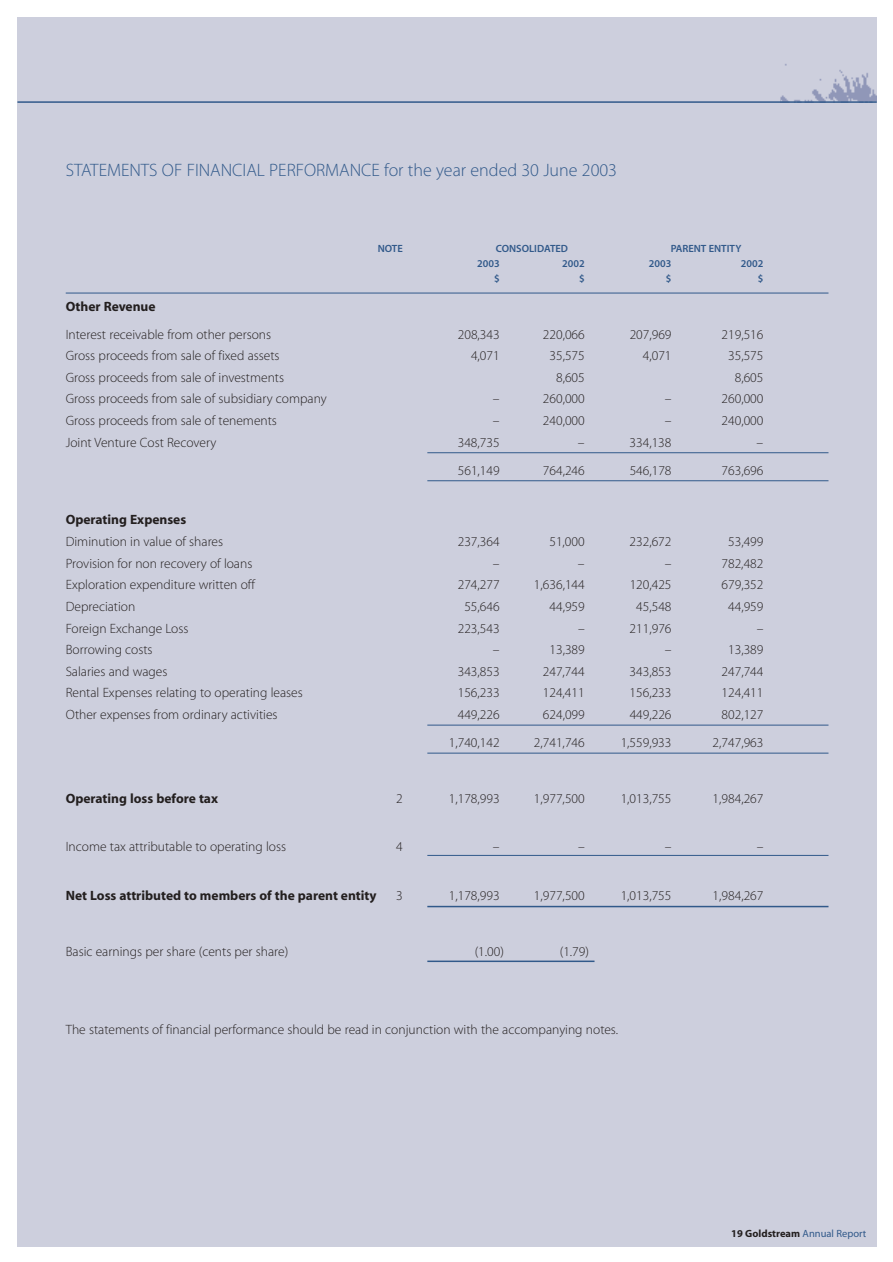
<style>
.page{position:relative;width:893px;height:1262px;background:#fff}
.page>*{position:absolute;margin:0;border:0;box-sizing:border-box;transform-origin:0 0}
.t1{font:18px "Myriad MM 215 600";color:#31598a}
.t2{font:13.5px "Myriad MM 215 600";color:#231f1f}
.t3{font:13.5px "Myriad MM 700 600";color:#231f1f}
.t4{font:10.5px "Myriad MM 565 600";color:#31598a}
.t5{font:10.5px "Myriad MM 700 600";color:#231f1f}
.s1{font-family:"Myriad MM 400 600";color:#31598a}
</style>
<div class="page">
<div style="left:17px;top:17px;width:859px;height:1229px;background:#cdcfdd"></div>
<hr style="left:66px;top:293px;width:762px;height:1px;background:#31598a">
<hr style="left:427px;top:452px;width:401px;height:1px;background:#31598a">
<hr style="left:427px;top:480px;width:401px;height:1px;background:#31598a">
<hr style="left:427px;top:724px;width:401px;height:1px;background:#31598a">
<hr style="left:427px;top:752px;width:401px;height:1px;background:#31598a">
<hr style="left:427px;top:855px;width:401px;height:1px;background:#31598a">
<hr style="left:427px;top:905px;width:401px;height:2px;background:#31598a">
<hr style="left:427px;top:960px;width:167px;height:2px;background:#31598a">
<img style="left:781px;top:64px;width:95px;height:37px">
<hr style="left:17px;top:101px;width:859px;height:2px;background:#31598a">
<h1 class="t1" style="left:66px;top:163px;width:552px">STATEMENTS OF FINANCIAL PERFORMANCE for the year ended 30 June 2003</h1>
<p class="t4" style="left:377px;top:245px;width:27px">NOTE</p>
<p class="t4" style="left:496px;top:245px;width:74px">CONSOLIDATED</p>
<p class="t4" style="left:670px;top:245px;width:72px">PARENT ENTITY</p>
<p class="t4" style="left:477px;top:260px;width:24px">2003</p>
<p class="t4" style="left:562px;top:260px;width:24px">2002</p>
<p class="t4" style="left:649px;top:260px;width:24px">2003</p>
<p class="t4" style="left:741px;top:260px;width:24px">2002</p>
<p class="t4" style="left:494px;top:275px;width:7px">$</p>
<p class="t4" style="left:579px;top:275px;width:7px">$</p>
<p class="t4" style="left:665px;top:275px;width:7px">$</p>
<p class="t4" style="left:757px;top:275px;width:7px">$</p>
<p class="t3" style="left:66px;top:301px;width:91px">Other Revenue</p>
<p class="t2" style="left:66px;top:329px;width:207px">Interest receivable from other persons</p>
<p class="t2" style="left:458px;top:329px;width:43px">208,343</p>
<p class="t2" style="left:543px;top:329px;width:43px">220,066</p>
<p class="t2" style="left:629px;top:329px;width:43px">207,969</p>
<p class="t2" style="left:721px;top:329px;width:43px">219,516</p>
<p class="t2" style="left:66px;top:350px;width:215px">Gross proceeds from sale of fixed assets</p>
<p class="t2" style="left:471px;top:350px;width:30px">4,071</p>
<p class="t2" style="left:549px;top:350px;width:37px">35,575</p>
<p class="t2" style="left:642px;top:350px;width:30px">4,071</p>
<p class="t2" style="left:728px;top:350px;width:37px">35,575</p>
<p class="t2" style="left:66px;top:372px;width:220px">Gross proceeds from sale of investments</p>
<p class="t2" style="left:556px;top:372px;width:30px">8,605</p>
<p class="t2" style="left:734px;top:372px;width:30px">8,605</p>
<p class="t2" style="left:66px;top:394px;width:262px">Gross proceeds from sale of subsidiary company</p>
<p class="t2" style="left:493px;top:394px;width:8px">–</p>
<p class="t2" style="left:543px;top:394px;width:43px">260,000</p>
<p class="t2" style="left:664px;top:394px;width:8px">–</p>
<p class="t2" style="left:721px;top:394px;width:43px">260,000</p>
<p class="t2" style="left:66px;top:415px;width:213px">Gross proceeds from sale of tenements</p>
<p class="t2" style="left:493px;top:415px;width:8px">–</p>
<p class="t2" style="left:543px;top:415px;width:43px">240,000</p>
<p class="t2" style="left:664px;top:415px;width:8px">–</p>
<p class="t2" style="left:721px;top:415px;width:43px">240,000</p>
<p class="t2" style="left:66px;top:437px;width:152px">Joint Venture Cost Recovery</p>
<p class="t2" style="left:458px;top:437px;width:43px">348,735</p>
<p class="t2" style="left:578px;top:437px;width:8px">–</p>
<p class="t2" style="left:629px;top:437px;width:43px">334,138</p>
<p class="t2" style="left:756px;top:437px;width:8px">–</p>
<p class="t2" style="left:458px;top:465px;width:43px">561,149</p>
<p class="t2" style="left:543px;top:465px;width:43px">764,246</p>
<p class="t2" style="left:629px;top:465px;width:43px">546,178</p>
<p class="t2" style="left:721px;top:465px;width:43px">763,696</p>
<p class="t3" style="left:66px;top:515px;width:122px">Operating Expenses</p>
<p class="t2" style="left:66px;top:536px;width:159px">Diminution in value of shares</p>
<p class="t2" style="left:458px;top:536px;width:43px">237,364</p>
<p class="t2" style="left:549px;top:536px;width:37px">51,000</p>
<p class="t2" style="left:629px;top:536px;width:43px">232,672</p>
<p class="t2" style="left:728px;top:536px;width:37px">53,499</p>
<p class="t2" style="left:66px;top:558px;width:188px">Provision for non recovery of loans</p>
<p class="t2" style="left:493px;top:558px;width:8px">–</p>
<p class="t2" style="left:578px;top:558px;width:8px">–</p>
<p class="t2" style="left:664px;top:558px;width:8px">–</p>
<p class="t2" style="left:721px;top:558px;width:43px">782,482</p>
<p class="t2" style="left:66px;top:580px;width:191px">Exploration expenditure written off</p>
<p class="t2" style="left:458px;top:580px;width:43px">274,277</p>
<p class="t2" style="left:534px;top:580px;width:52px">1,636,144</p>
<p class="t2" style="left:629px;top:580px;width:43px">120,425</p>
<p class="t2" style="left:721px;top:580px;width:43px">679,352</p>
<p class="t2" style="left:66px;top:601px;width:71px">Depreciation</p>
<p class="t2" style="left:464px;top:601px;width:37px">55,646</p>
<p class="t2" style="left:549px;top:601px;width:37px">44,959</p>
<p class="t2" style="left:636px;top:601px;width:37px">45,548</p>
<p class="t2" style="left:728px;top:601px;width:37px">44,959</p>
<p class="t2" style="left:66px;top:623px;width:124px">Foreign Exchange Loss</p>
<p class="t2" style="left:458px;top:623px;width:43px">223,543</p>
<p class="t2" style="left:578px;top:623px;width:8px">–</p>
<p class="t2" style="left:629px;top:623px;width:43px">211,976</p>
<p class="t2" style="left:756px;top:623px;width:8px">–</p>
<p class="t2" style="left:66px;top:644px;width:88px">Borrowing costs</p>
<p class="t2" style="left:493px;top:644px;width:8px">–</p>
<p class="t2" style="left:549px;top:644px;width:37px">13,389</p>
<p class="t2" style="left:664px;top:644px;width:8px">–</p>
<p class="t2" style="left:728px;top:644px;width:37px">13,389</p>
<p class="t2" style="left:66px;top:666px;width:103px">Salaries and wages</p>
<p class="t2" style="left:458px;top:666px;width:43px">343,853</p>
<p class="t2" style="left:543px;top:666px;width:43px">247,744</p>
<p class="t2" style="left:629px;top:666px;width:43px">343,853</p>
<p class="t2" style="left:721px;top:666px;width:43px">247,744</p>
<p class="t2" style="left:66px;top:688px;width:238px">Rental Expenses relating to operating leases</p>
<p class="t2" style="left:458px;top:688px;width:43px">156,233</p>
<p class="t2" style="left:543px;top:688px;width:43px">124,411</p>
<p class="t2" style="left:629px;top:688px;width:43px">156,233</p>
<p class="t2" style="left:721px;top:688px;width:43px">124,411</p>
<p class="t2" style="left:66px;top:709px;width:213px">Other expenses from ordinary activities</p>
<p class="t2" style="left:458px;top:709px;width:43px">449,226</p>
<p class="t2" style="left:543px;top:709px;width:43px">624,099</p>
<p class="t2" style="left:629px;top:709px;width:43px">449,226</p>
<p class="t2" style="left:721px;top:709px;width:43px">802,127</p>
<p class="t2" style="left:449px;top:737px;width:52px">1,740,142</p>
<p class="t2" style="left:534px;top:737px;width:52px">2,741,746</p>
<p class="t2" style="left:620px;top:737px;width:52px">1,559,933</p>
<p class="t2" style="left:712px;top:737px;width:52px">2,747,963</p>
<p class="t3" style="left:66px;top:793px;width:154px">Operating loss before tax</p>
<p class="t2" style="left:396px;top:793px;width:8px">2</p>
<p class="t2" style="left:449px;top:793px;width:52px">1,178,993</p>
<p class="t2" style="left:534px;top:793px;width:52px">1,977,500</p>
<p class="t2" style="left:620px;top:793px;width:52px">1,013,755</p>
<p class="t2" style="left:712px;top:793px;width:52px">1,984,267</p>
<p class="t2" style="left:66px;top:841px;width:222px">Income tax attributable to operating loss</p>
<p class="t2" style="left:396px;top:841px;width:8px">4</p>
<p class="t2" style="left:493px;top:841px;width:8px">–</p>
<p class="t2" style="left:578px;top:841px;width:8px">–</p>
<p class="t2" style="left:664px;top:841px;width:8px">–</p>
<p class="t2" style="left:756px;top:841px;width:8px">–</p>
<p class="t3" style="left:66px;top:890px;width:312px">Net Loss attributed to members of the parent entity</p>
<p class="t2" style="left:396px;top:890px;width:8px">3</p>
<p class="t2" style="left:449px;top:890px;width:52px">1,178,993</p>
<p class="t2" style="left:534px;top:890px;width:52px">1,977,500</p>
<p class="t2" style="left:620px;top:890px;width:52px">1,013,755</p>
<p class="t2" style="left:712px;top:890px;width:52px">1,984,267</p>
<p class="t2" style="left:66px;top:946px;width:224px">Basic earnings per share (cents per share)</p>
<p class="t2" style="left:474px;top:946px;width:31px">(1.00)</p>
<p class="t2" style="left:559px;top:946px;width:31px">(1.79)</p>
<p class="t2" style="left:66px;top:1024px;width:554px">The statements of financial performance should be read in conjunction with the accompanying notes.</p>
<p class="t5" style="left:731px;top:1229px;width:136px">19 Goldstream <span class="s1">Annual Report</span></p>
</div>
